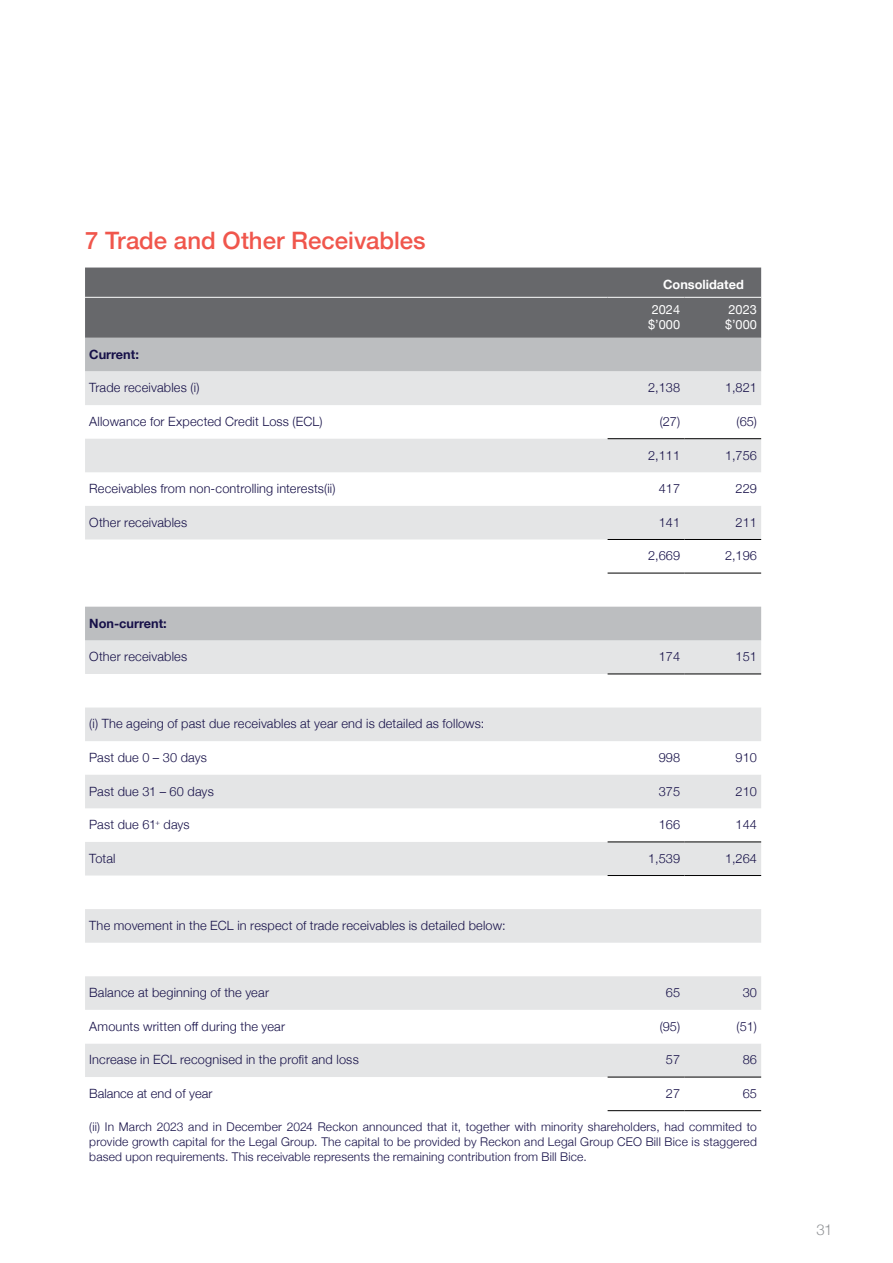
<style>
.page{position:relative;width:893px;height:1263px;background:#fff}
.page>*{position:absolute;margin:0;border:0;box-sizing:border-box;transform-origin:0 0}
.t1{font:500 24px "Helvetica Neue";color:#f0564c}
.t2{font:300 15px "Helvetica Neue";color:#939598}
.t3{font:300 12.75px "Helvetica Neue";letter-spacing:.015em;color:#161048}
.t4{font:700 12.75px "Helvetica Neue";color:#161048}
.t5{font:12.75px/15px "Helvetica Neue";color:#fff}
.t6{font:700 12.75px "Helvetica Neue";color:#fff}
.t7{font:300 12px/15px "Helvetica Neue";letter-spacing:.015em;color:#161048;text-align:justify}
</style>
<div class="page">
<div style="left:85px;top:268px;width:676px;height:70px;background:#67686b"></div>
<div style="left:85px;top:338px;width:676px;height:33px;background:#bcbec0"></div>
<svg style="left:85px;top:371px;width:676px;height:639px"></svg>
<div style="left:85px;top:607px;width:676px;height:33px;background:#bcbec0"></div>
<svg style="left:85px;top:1044px;width:676px;height:68px"></svg>
<hr style="left:608px;top:438px;width:76px;height:1px;background:#000">
<hr style="left:684px;top:438px;width:77px;height:1px;background:#000">
<hr style="left:608px;top:539px;width:76px;height:1px;background:#000">
<hr style="left:684px;top:539px;width:77px;height:1px;background:#000">
<hr style="left:608px;top:841px;width:76px;height:1px;background:#000">
<hr style="left:684px;top:841px;width:77px;height:1px;background:#000">
<hr style="left:85px;top:297px;width:523px;height:1px;background:#fff">
<hr style="left:608px;top:297px;width:76px;height:1px;background:#fff">
<hr style="left:684px;top:297px;width:77px;height:1px;background:#fff">
<hr style="left:608px;top:573px;width:76px;height:1px;background:#000">
<hr style="left:684px;top:573px;width:77px;height:1px;background:#000">
<hr style="left:608px;top:875px;width:76px;height:1px;background:#000">
<hr style="left:684px;top:875px;width:77px;height:1px;background:#000">
<hr style="left:608px;top:1110px;width:76px;height:1px;background:#000">
<hr style="left:684px;top:1110px;width:77px;height:1px;background:#000">
<hr style="left:608px;top:1077px;width:76px;height:1px;background:#000">
<hr style="left:684px;top:1077px;width:77px;height:1px;background:#000">
<hr style="left:608px;top:674px;width:76px;height:1px;background:#000">
<hr style="left:684px;top:674px;width:77px;height:1px;background:#000">
<h1 class="t1" style="left:85px;top:221px;width:342px">7 Trade and Other Receivables</h1>
<p class="t6" style="left:663px;top:274px;width:82px">Consolidated</p>
<p class="t5" style="left:648px;top:303px;width:33px">2024 $’000</p>
<p class="t5" style="left:725px;top:303px;width:33px">2023 $’000</p>
<p class="t4" style="left:89px;top:344px;width:51px">Current:</p>
<p class="t3" style="left:89px;top:377px;width:112px">Trade receivables (i)</p>
<p class="t3" style="left:648px;top:377px;width:33px">2,138</p>
<p class="t3" style="left:725px;top:377px;width:33px">1,821</p>
<p class="t3" style="left:89px;top:411px;width:235px">Allowance for Expected Credit Loss (ECL)</p>
<p class="t3" style="left:660px;top:411px;width:22px">(27)</p>
<p class="t3" style="left:737px;top:411px;width:22px">(65)</p>
<p class="t3" style="left:648px;top:445px;width:33px">2,111</p>
<p class="t3" style="left:725px;top:445px;width:33px">1,756</p>
<p class="t3" style="left:89px;top:478px;width:248px">Receivables from non-controlling interests(ii)</p>
<p class="t3" style="left:659px;top:478px;width:23px">417</p>
<p class="t3" style="left:736px;top:478px;width:23px">229</p>
<p class="t3" style="left:89px;top:512px;width:99px">Other receivables</p>
<p class="t3" style="left:659px;top:512px;width:23px">141</p>
<p class="t3" style="left:736px;top:512px;width:23px">211</p>
<p class="t3" style="left:648px;top:545px;width:33px">2,669</p>
<p class="t3" style="left:725px;top:545px;width:33px">2,196</p>
<p class="t4" style="left:89px;top:613px;width:79px">Non-current:</p>
<p class="t3" style="left:89px;top:646px;width:99px">Other receivables</p>
<p class="t3" style="left:659px;top:646px;width:23px">174</p>
<p class="t3" style="left:736px;top:646px;width:23px">151</p>
<p class="t3" style="left:89px;top:713px;width:397px">(i) The ageing of past due receivables at year end is detailed as follows:</p>
<p class="t3" style="left:89px;top:747px;width:119px">Past due 0 – 30 days</p>
<p class="t3" style="left:659px;top:747px;width:23px">998</p>
<p class="t3" style="left:736px;top:747px;width:23px">910</p>
<p class="t3" style="left:89px;top:781px;width:126px">Past due 31 – 60 days</p>
<p class="t3" style="left:659px;top:781px;width:23px">375</p>
<p class="t3" style="left:736px;top:781px;width:23px">210</p>
<p class="t3" style="left:89px;top:814px;width:102px">Past due 61<sup>+</sup> days</p>
<p class="t3" style="left:659px;top:814px;width:23px">166</p>
<p class="t3" style="left:736px;top:814px;width:23px">144</p>
<p class="t3" style="left:89px;top:848px;width:28px">Total</p>
<p class="t3" style="left:648px;top:848px;width:33px">1,539</p>
<p class="t3" style="left:725px;top:848px;width:33px">1,264</p>
<p class="t3" style="left:89px;top:915px;width:418px">The movement in the ECL in respect of trade receivables is detailed below:</p>
<p class="t3" style="left:89px;top:982px;width:181px">Balance at beginning of the year</p>
<p class="t3" style="left:666px;top:982px;width:16px">65</p>
<p class="t3" style="left:743px;top:982px;width:16px">30</p>
<p class="t3" style="left:89px;top:1016px;width:197px">Amounts written off during the year</p>
<p class="t3" style="left:660px;top:1016px;width:22px">(95)</p>
<p class="t3" style="left:737px;top:1016px;width:22px">(51)</p>
<p class="t3" style="left:89px;top:1049px;width:271px">Increase in ECL recognised in the profit and loss</p>
<p class="t3" style="left:666px;top:1049px;width:16px">57</p>
<p class="t3" style="left:743px;top:1049px;width:16px">86</p>
<p class="t3" style="left:89px;top:1083px;width:125px">Balance at end of year</p>
<p class="t3" style="left:666px;top:1083px;width:16px">27</p>
<p class="t3" style="left:743px;top:1083px;width:16px">65</p>
<p class="t7" style="left:89px;top:1118px;width:669px">(ii) In March 2023 and in December 2024 Reckon announced that it, together with minority shareholders, had commited to provide growth capital for the Legal Group. The capital to be provided by Reckon and Legal Group CEO Bill Bice is staggered based upon requirements. This receivable represents the remaining contribution from Bill Bice.</p>
<p class="t2" style="left:816px;top:1217px;width:18px">31</p>
</div>
